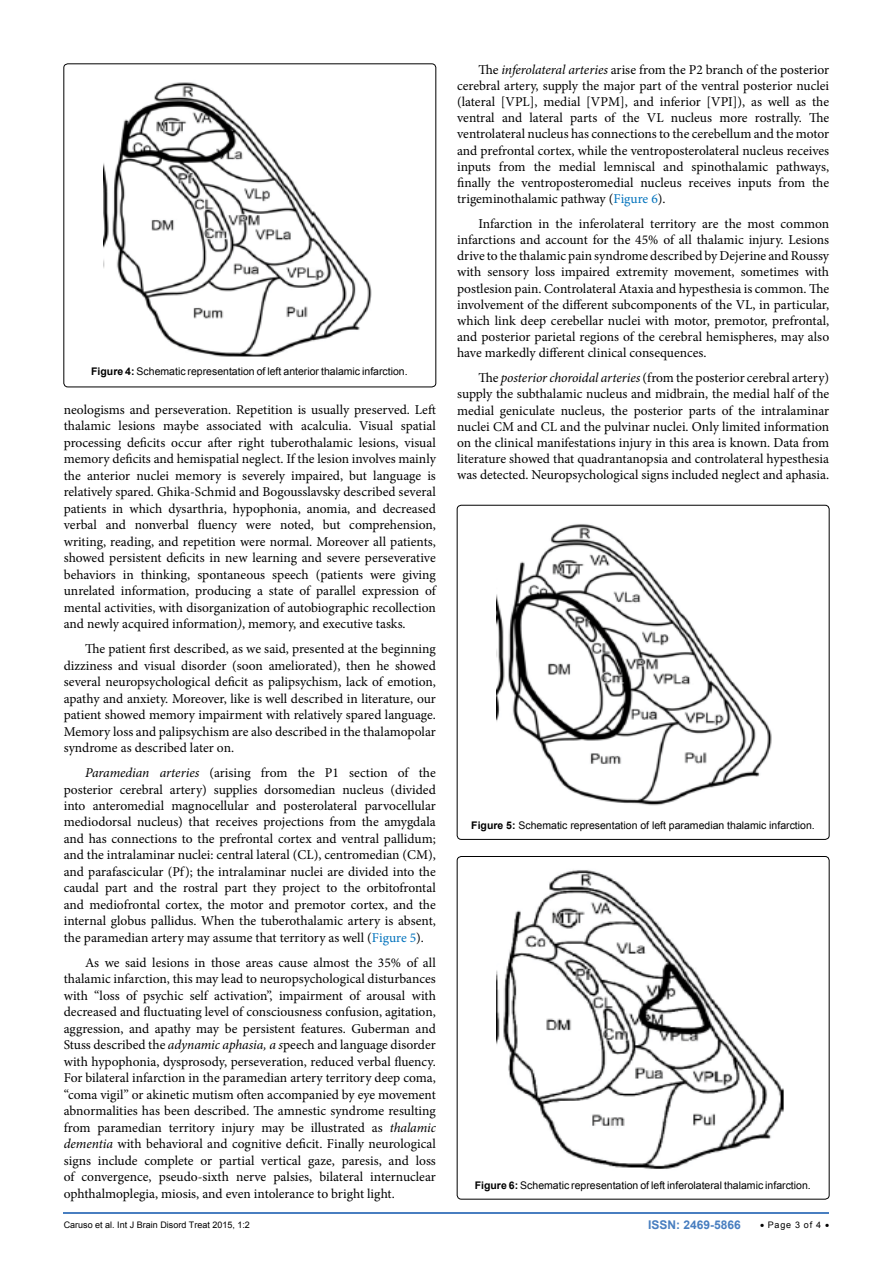
<style>
.page{position:relative;width:893px;height:1263px;background:#fff}
.page>*{position:absolute;margin:0;border:0;box-sizing:border-box;transform-origin:0 0}
.t1{font:13.5px/16.5px "Minion Pro";color:#000;text-align:justify}
.t2{font:700 12px "Arial";color:#487ec0}
.t3{font:10.5px "Arial";color:#000}
.t4{font:9px "Arial";color:#000}
.s1{font-weight:700}
.s2{font-style:italic}
.s3{color:#0072bc}
</style>
<div class="page">
<hr style="left:64px;top:1212px;width:765px;height:2px;background:#487ec0">
<div style="left:64px;top:64px;width:372px;height:323px;border:1px solid #000;border-radius:4px"></div>
<img style="left:103px;top:82px;width:269px;height:275px">
<div style="left:457px;top:505px;width:372px;height:334px;border:1px solid #000;border-radius:4px"></div>
<img style="left:497px;top:524px;width:275px;height:282px">
<div style="left:457px;top:856px;width:372px;height:343px;border:1px solid #000;border-radius:4px"></div>
<img style="left:497px;top:870px;width:287px;height:299px">
<p class="t3" style="left:91px;top:364px;width:318px"><span class="s1">Figure 4:</span> Schematic representation of left anterior thalamic infarction.</p>
<p class="t1" style="left:64px;top:401px;width:374px">neologisms and perseveration. Repetition is usually preserved. Left thalamic lesions maybe associated with acalculia. Visual spatial processing deficits occur after right tuberothalamic lesions, visual memory deficits and hemispatial neglect. If the lesion involves mainly the anterior nuclei memory is severely impaired, but language is relatively spared. Ghika-Schmid and Bogousslavsky described several patients in which dysarthria, hypophonia, anomia, and decreased verbal and nonverbal fluency were noted, but comprehension, writing, reading, and repetition were normal. Moreover all patients, showed persistent deficits in new learning and severe perseverative behaviors in thinking, spontaneous speech (patients were giving unrelated information, producing a state of parallel expression of mental activities, with disorganization of autobiographic recollection and newly acquired information<span class="s2">)</span>, memory, and executive tasks.</p>
<p class="t1" style="left:64px;top:641px;width:374px;text-indent:21px">The patient first described, as we said, presented at the beginning dizziness and visual disorder (soon ameliorated), then he showed several neuropsychological deficit as palipsychism, lack of emotion, apathy and anxiety. Moreover, like is well described in literature, our patient showed memory impairment with relatively spared language.<br>Memory loss and palipsychism are also described in the thalamopolar syndrome as described later on.</p>
<p class="t1" style="left:64px;top:764px;width:374px;text-indent:21px"><span class="s2">Paramedian arteries</span> (arising from the P1 section of the posterior cerebral artery) supplies dorsomedian nucleus (divided into anteromedial magnocellular and posterolateral parvocellular mediodorsal nucleus) that receives projections from the amygdala and has connections to the prefrontal cortex and ventral pallidum; and the intralaminar nuclei: central lateral (CL), centromedian (CM), and parafascicular (Pf); the intralaminar nuclei are divided into the caudal part and the rostral part they project to the orbitofrontal and mediofrontal cortex, the motor and premotor cortex, and the internal globus pallidus. When the tuberothalamic artery is absent, the paramedian artery may assume that territory as well (<span class="s3">Figure 5</span>).</p>
<p class="t1" style="left:64px;top:954px;width:374px;text-indent:21px">As we said lesions in those areas cause almost the 35% of all thalamic infarction, this may lead to neuropsychological disturbances with “loss of psychic self activation”, impairment of arousal with decreased and fluctuating level of consciousness confusion, agitation, aggression, and apathy may be persistent features. Guberman and Stuss described the <span class="s2">adynamic aphasia, a s</span>peech and language disorder with hypophonia, dysprosody, perseveration, reduced verbal fluency.<br>For bilateral infarction in the paramedian artery territory deep coma, “coma vigil” or akinetic mutism often accompanied by eye movement abnormalities has been described. The amnestic syndrome resulting from paramedian territory injury may be illustrated as <span class="s2">thalamic dementia</span> with behavioral and cognitive deficit. Finally neurological signs include complete or partial vertical gaze, paresis, and loss of convergence, pseudo-sixth nerve palsies, bilateral internuclear ophthalmoplegia, miosis, and even intolerance to bright light.</p>
<p class="t1" style="left:457px;top:61px;width:374px;text-indent:21px">The <span class="s2">inferolateral arteries</span> arise from the P2 branch of the posterior cerebral artery, supply the major part of the ventral posterior nuclei (lateral [VPL], medial [VPM], and inferior [VPI]), as well as the ventral and lateral parts of the VL nucleus more rostrally. The ventrolateral nucleus has connections to the cerebellum and the motor and prefrontal cortex, while the ventroposterolateral nucleus receives inputs from the medial lemniscal and spinothalamic pathways, finally the ventroposteromedial nucleus receives inputs from the trigeminothalamic pathway (<span class="s3">Figure 6</span>).</p>
<p class="t1" style="left:457px;top:215px;width:374px;text-indent:21px">Infarction in the inferolateral territory are the most common infarctions and account for the 45% of all thalamic injury. Lesions drive to the thalamic pain syndrome described by Dejerine and Roussy with sensory loss impaired extremity movement, sometimes with postlesion pain. Controlateral Ataxia and hypesthesia is common. The involvement of the different subcomponents of the VL, in particular, which link deep cerebellar nuclei with motor, premotor, prefrontal, and posterior parietal regions of the cerebral hemispheres, may also have markedly different clinical consequences.</p>
<p class="t1" style="left:457px;top:370px;width:374px;text-indent:21px">The <span class="s2">posterior choroidal arteries</span> (from the posterior cerebral artery) supply the subthalamic nucleus and midbrain, the medial half of the medial geniculate nucleus, the posterior parts of the intralaminar nuclei CM and CL and the pulvinar nuclei. Only limited information on the clinical manifestations injury in this area is known. Data from literature showed that quadrantanopsia and controlateral hypesthesia was detected. Neuropsychological signs included neglect and aphasia.</p>
<p class="t3" style="left:471px;top:818px;width:345px"><span class="s1">Figure 5:</span> Schematic representation of left paramedian thalamic infarction.</p>
<p class="t3" style="left:475px;top:1178px;width:337px"><span class="s1">Figure 6:</span> Schematic representation of left inferolateral thalamic infarction.</p>
<p class="t4" style="left:64px;top:1219px;width:188px">Caruso et al. Int J Brain Disord Treat 2015, 1:2</p>
<p class="t2" style="left:648px;top:1217px;width:94px">ISSN: 2469-5866</p>
<p class="t4" style="left:760px;top:1219px;width:71px">• Page 3 of 4 •</p>
</div>
